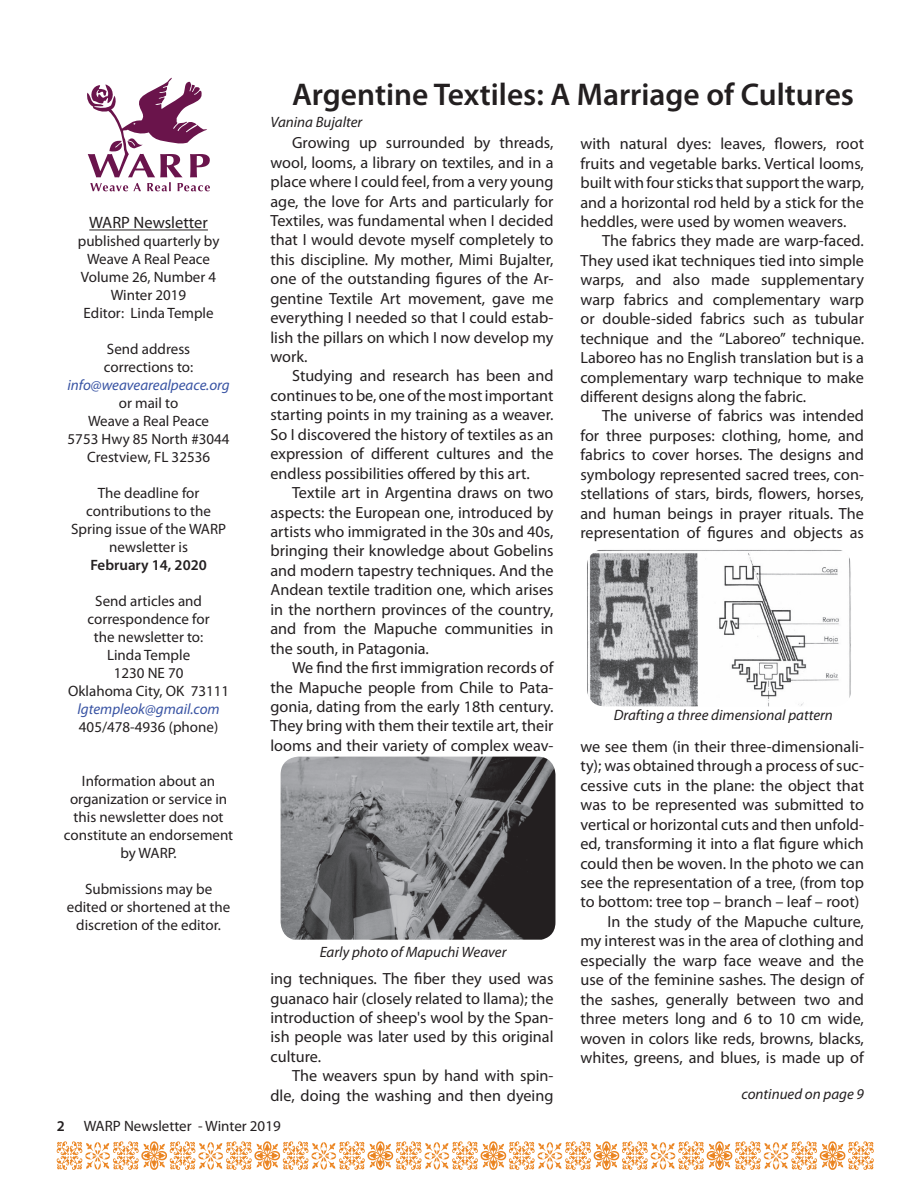
<style>
.page{position:relative;width:918px;height:1188px;background:#fff}
.page>*{position:absolute;margin:0;border:0;box-sizing:border-box;transform-origin:0 0}
.t1{font:600 31.5px "Myriad Pro";color:#231f20}
.t2{font:16.5px "Myriad Pro";color:#231f20}
.t3{font:16.2px/19.5px "Myriad Pro";color:#231f20;text-align:justify}
.t4{font:15px/18px "Myriad Pro";color:#231f20;text-align:center}
.t5{font:italic 15px "Myriad Pro";color:#231f20}
.t6{font:italic 15px "Myriad Pro";color:#3853a3}
.t7{font:600 15px "Myriad Pro";color:#231f20}
.s1{font-weight:600}
</style>
<div class="page">
<svg style="left:57px;top:1141px;width:817px;height:29px"></svg>
<hr style="left:89px;top:230px;width:119px;height:1px;background:#231f20">
<svg style="left:87px;top:78px;width:123px;height:113px"></svg>
<img style="left:587px;top:550px;width:264px;height:156px">
<img style="left:281px;top:757px;width:274px;height:183px">
<p class="t2" style="left:89px;top:213px;width:120px">WARP Newsletter</p>
<p class="t4" style="left:78px;top:232px;width:143px">published quarterly by<br>Weave A Real Peace<br>Volume 26, Number 4<br>Winter 2019<br>Editor: Linda Temple</p>
<p class="t4" style="left:104px;top:340px;width:91px;text-align:left">Send address corrections to:</p>
<p class="t6" style="left:67px;top:376px;width:164px">info@weavearealpeace.org</p>
<p class="t4" style="left:68px;top:394px;width:163px">or mail to<br>Weave a Real Peace<br>5753 Hwy 85 North #3044<br>Crestview, FL 32536</p>
<p class="t4" style="left:71px;top:484px;width:156px">The deadline for contributions to the<br>Spring issue of the WARP newsletter is</p>
<p class="t7" style="left:90px;top:556px;width:118px">February 14, 2020</p>
<p class="t4" style="left:68px;top:592px;width:163px">Send articles and correspondence for<br>the newsletter to:<br>Linda Temple<br>1230 NE 70<br>Oklahoma City, OK 73111</p>
<p class="t6" style="left:78px;top:700px;width:144px">lgtempleok@gmail.com</p>
<p class="t4" style="left:79px;top:718px;width:141px">405/478-4936 (phone)</p>
<p class="t4" style="left:64px;top:772px;width:171px">Information about an organization or service in this newsletter does not constitute an endorsement by WARP.</p>
<p class="t4" style="left:67px;top:880px;width:165px">Submissions may be edited or shortened at the discretion of the editor.</p>
<h1 class="t1" style="left:292px;top:74px;width:564px">Argentine Textiles: A Marriage of Cultures</h1>
<p class="t5" style="left:270px;top:113px;width:93px">Vanina Bujalter</p>
<p class="t3" style="left:270px;top:133px;width:285px;text-indent:22px">Growing up surrounded by threads, wool, looms, a library on textiles, and in a place where I could feel, from a very young age, the love for Arts and particularly for Textiles, was fundamental when I decided that I would devote myself completely to this discipline. My mother, Mimi Bujalter, one of the outstanding figures of the Ar&shy;gentine Textile Art movement, gave me everything I needed so that I could estab&shy;lish the pillars on which I now develop my work.</p>
<p class="t3" style="left:270px;top:366px;width:285px;text-indent:22px">Studying and research has been and continues to be, one of the most important starting points in my training as a weaver.<br>So I discovered the history of textiles as an expression of different cultures and the endless possibilities offered by this art.</p>
<p class="t3" style="left:270px;top:483px;width:285px;text-indent:22px">Textile art in Argentina draws on two aspects: the European one, introduced by artists who immigrated in the 30s and 40s, bringing their knowledge about Gobelins and modern tapestry techniques. And the Andean textile tradition one, which arises in the northern provinces of the country, and from the Mapuche communities in the south, in Patagonia.</p>
<p class="t3" style="left:270px;top:658px;width:285px;text-indent:22px">We find the first immigration records of the Mapuche people from Chile to Pata&shy;gonia, dating from the early 18th century.<br>They bring with them their textile art, their looms and their variety of complex weav-</p>
<p class="t5" style="left:320px;top:942px;width:188px">Early photo of Mapuchi Weaver</p>
<p class="t3" style="left:270px;top:969px;width:285px">ing techniques. The fiber they used was guanaco hair (closely related to llama); the introduction of sheep's wool by the Span&shy;ish people was later used by this original culture.</p>
<p class="t3" style="left:270px;top:1066px;width:285px;text-align:right">The weavers spun by hand with spin&shy;dle, doing the washing and then dyeing</p>
<p class="t3" style="left:581px;top:134px;width:285px">with natural dyes: leaves, flowers, root fruits and vegetable barks. Vertical looms, built with four sticks that support the warp, and a horizontal rod held by a stick for the heddles, were used by women weavers.</p>
<p class="t3" style="left:581px;top:231px;width:285px;text-indent:22px">The fabrics they made are warp-faced.<br>They used ikat techniques tied into simple warps, and also made supplementary warp fabrics and complementary warp or double-sided fabrics such as tubular technique and the “Laboreo” technique.<br>Laboreo has no English translation but is a complementary warp technique to make different designs along the fabric.</p>
<p class="t3" style="left:581px;top:406px;width:285px;text-indent:22px">The universe of fabrics was intended for three purposes: clothing, home, and fabrics to cover horses. The designs and symbology represented sacred trees, con&shy;stellations of stars, birds, flowers, horses, and human beings in prayer rituals. The representation of figures and objects as</p>
<p class="t5" style="left:614px;top:706px;width:221px">Drafting a three dimensional pattern</p>
<p class="t3" style="left:581px;top:736px;width:285px;text-align:right">we see them (in their three-dimensionali&shy;ty); was obtained through a process of suc&shy;cessive cuts in the plane: the object that was to be represented was submitted to vertical or horizontal cuts and then unfold&shy;ed, transforming it into a flat figure which could then be woven. In the photo we can see the representation of a tree, (from top to bottom: tree top – branch – leaf – root)<br>In the study of the Mapuche culture,<br>my interest was in the area of clothing and especially the warp face weave and the use of the feminine sashes. The design of the sashes, generally between two and three meters long and 6 to 10 cm wide, woven in colors like reds, browns, blacks, whites, greens, and blues, is made up of</p>
<p class="t5" style="left:742px;top:1085px;width:124px">continued on page 9</p>
<p class="t4" style="left:57px;top:1117px;width:226px"><span class="s1">2</span> WARP Newsletter - Winter 2019</p>
</div>
